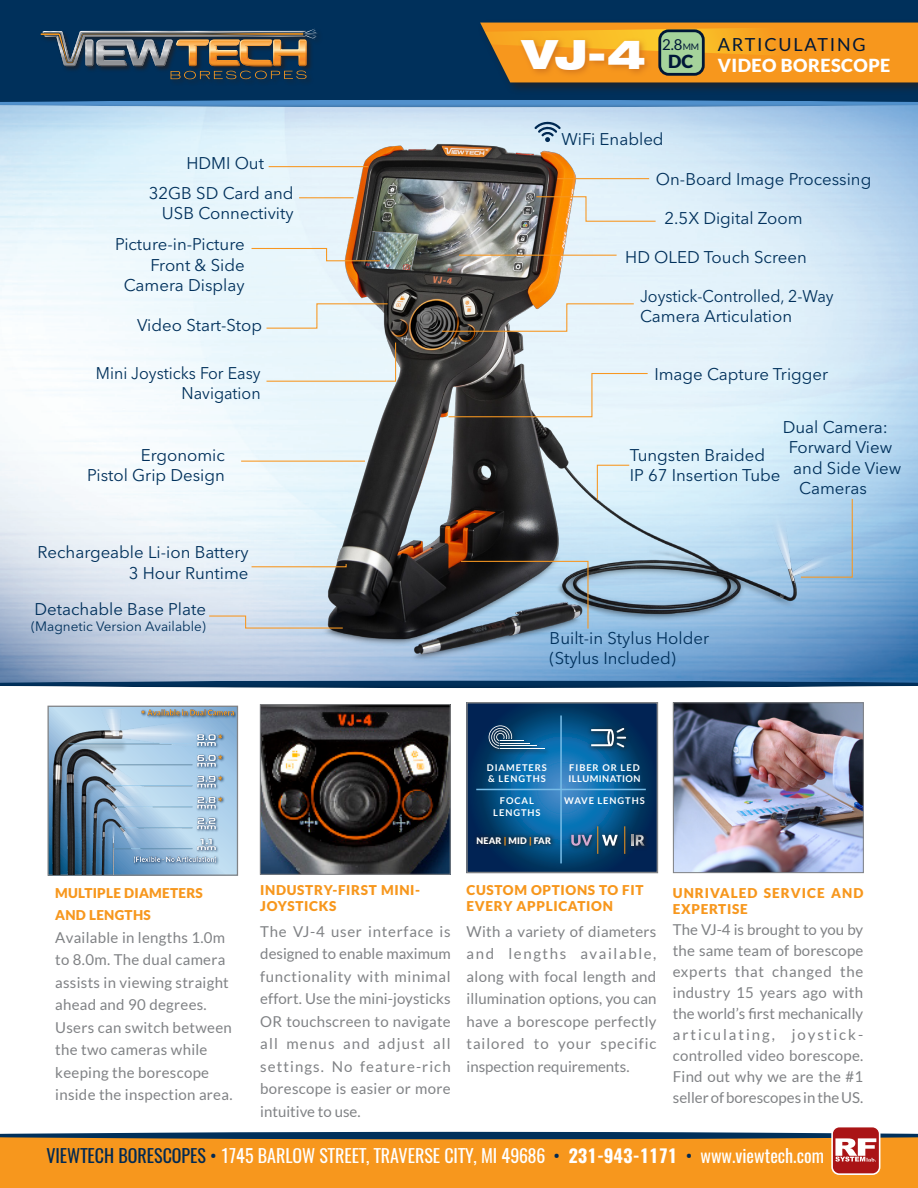
<style>
.page{position:relative;width:918px;height:1188px;background:#fff}
.page>*{position:absolute;margin:0;border:0;box-sizing:border-box;transform-origin:0 0}
.t1{font:900 expanded 40.5px "Helvetica Neue LT Std";color:#fff}
.t2{font:18px "Oswald";color:#fff}
.t3{font:900 18px/21.6px "Lato";letter-spacing:.025em;color:#fff}
.t4{font:900 18px "Lato";color:#001737}
.t5{font:16.8px/20.2px "Avenir Next LT Pro";color:#00305b;text-align:right}
.t6{font:16.8px/20.2px "Avenir Next LT Pro";color:#00305b;scale:.95 1}
.t7{font:15px/22.5px "Lato";letter-spacing:.02em;color:#808285;text-align:justify}
.t8{font:15px "Lato";color:#001737}
.t9{font:900 13.5px/16.2px "Lato";letter-spacing:.05em;color:#f7971d}
.t10{font:900 13.5px/16.2px "Lato";letter-spacing:.075em;color:#f7971d}
.t11{font:900 13.5px/22.5px "Lato";letter-spacing:.02em;color:#f7971d}
.t12{font:13.5px "Avenir Next LT Pro";color:#00305b}
.t13{font:700 9.3px/11.2px "Lato";letter-spacing:.1em;color:#fff;text-align:center}
.t14{font:700 9.3px/11.2px "Lato";letter-spacing:.05em;color:#fff}
.t15{font:900 9px "Lato";letter-spacing:.02em;color:#fff}
.s1{font-weight:400;color:#001737}
.s2{font-size:9px}
.s3{color:#f7971d}
.s4{color:#002953}
.s5{font-weight:700}
</style>
<div class="page">
<img style="left:0;top:108px;width:918px;height:571px">
<img style="left:242px;top:108px;width:626px;height:566px">
<div style="left:0;top:679px;width:918px;height:10px;background:#231f20;opacity:.76"></div>
<svg style="left:441px;top:303px;width:194px;height:29px;background:#abaca9"></svg>
<svg style="left:208px;top:615px;width:136px;height:14px;background:#bbc0c5"></svg>
<svg style="left:265px;top:303px;width:124px;height:26px;background:#dfe7e6"></svg>
<hr style="left:299px;top:197px;width:55px;height:1px;background:#f79721">
<hr style="left:241px;top:461px;width:124px;height:1px;background:#f79721">
<svg style="left:250px;top:563px;width:97px;height:5px"></svg>
<hr style="left:269px;top:166px;width:99px;height:1px;background:#f79721">
<hr style="left:557px;top:178px;width:92px;height:1px;background:#f79721">
<svg style="left:596px;top:464px;width:34px;height:37px"></svg>
<svg style="left:448px;top:372px;width:201px;height:46px;background:#a4a8a9"></svg>
<svg style="left:460px;top:560px;width:129px;height:70px;background:#626f78"></svg>
<svg style="left:250px;top:247px;width:131px;height:15px;background:#c8c4bb"></svg>
<svg style="left:265px;top:341px;width:132px;height:41px;background:#e6eff1"></svg>
<svg style="left:800px;top:498px;width:53px;height:80px;background:#aacbe3"></svg>
<hr style="left:459px;top:255px;width:158px;height:1px;background:#f79721">
<svg style="left:535px;top:196px;width:122px;height:26px;background:#d3c7b5"></svg>
<div style="left:0;top:0;width:918px;height:103px;background:#00305b"></div>
<svg style="left:41px;top:29px;width:276px;height:50px"></svg>
<div style="left:0;top:1134px;width:918px;height:54px;background:#f7971d"></div>
<svg style="left:0;top:1129px;width:918px;height:45px"></svg>
<div style="left:831px;top:1126px;width:49px;height:49px;border:2px solid #fff;border-radius:7px"></div>
<svg style="left:534px;top:120px;width:27px;height:22px"></svg>
<img style="left:675px;top:704px;width:187px;height:167px">
<div style="left:673px;top:702px;width:191px;height:171px;border:1px solid #808285"></div>
<svg style="left:469px;top:705px;width:186px;height:165px;background:#094d82"></svg>
<div style="left:466px;top:702px;width:192px;height:171px;border:2px solid #808285"></div>
<hr style="left:476px;top:789px;width:170px;height:1px;background:#78bde8">
<hr style="left:560px;top:716px;width:2px;height:147px;background:#78bde8">
<div style="left:567px;top:822px;width:83px;height:37px;background:#231f20;opacity:.75"></div>
<svg style="left:571px;top:835px;width:21px;height:11px"></svg>
<svg style="left:598px;top:826px;width:20px;height:28px"></svg>
<svg style="left:625px;top:826px;width:20px;height:28px"></svg>
<div style="left:473px;top:832px;width:84px;height:19px;background:#231f20;opacity:.75"></div>
<div style="left:613px;top:732px;width:19px;height:13px;background:#002f59"></div>
<div style="left:613px;top:739px;width:17px;height:14px;background:#231f20;opacity:.75"></div>
<div style="left:613px;top:724px;width:16px;height:14px;background:#022d55"></div>
<div style="left:587px;top:725px;width:33px;height:27px;background:#231f20;opacity:.75"></div>
<svg style="left:591px;top:728px;width:35px;height:20px"></svg>
<div style="left:487px;top:724px;width:64px;height:31px;background:#231f20;opacity:.75"></div>
<svg style="left:489px;top:725px;width:35px;height:24px"></svg>
<hr style="left:500px;top:743px;width:30px;height:1px;background:#fff">
<hr style="left:500px;top:745px;width:37px;height:1px;background:#fff">
<hr style="left:500px;top:748px;width:45px;height:1px;background:#fff">
<div style="left:478px;top:19px;width:440px;height:77px;background:#231f20;opacity:.75"></div>
<svg style="left:480px;top:23px;width:438px;height:59px;background:#eb9620"></svg>
<div style="left:518px;top:36px;width:135px;height:42px;background:#ca6e1e;opacity:.75"></div>
<div style="left:0;top:98px;width:918px;height:10px;background:#231f20;opacity:.76"></div>
<div style="left:660px;top:31px;width:43px;height:43px;background:#a5d39b;border-radius:9px"></div>
<div style="left:658px;top:29px;width:47px;height:47px;border:3px solid #001737;border-radius:9px"></div>
<img style="left:262px;top:706px;width:187px;height:167px">
<div style="left:260px;top:704px;width:191px;height:171px;border:1px solid #808285"></div>
<div style="left:47px;top:706px;width:191px;height:170px;border:1px solid #808285"></div>
<img style="left:49px;top:710px;width:187px;height:164px">
<p class="t1" style="left:523px;top:28px;width:125px">VJ-4</p>
<p class="t3" style="left:718px;top:33px;width:174px"><span class="s1">ARTICULATING<br></span>VIDEO BORESCOPE</p>
<p class="t8" style="left:662px;top:36px;width:39px">2.8<span class="s2">MM</span></p>
<p class="t4" style="left:668px;top:50px;width:27px">DC</p>
<p class="t5" style="left:186px;top:153px;width:79px">HDMI Out</p>
<p class="t5" style="left:149px;top:183px;width:146px">32GB SD Card and<br>USB Connectivity</p>
<p class="t5" style="left:115px;top:234px;width:131px">Picture-in-Picture<br>Front &amp; Side<br>Camera Display</p>
<p class="t5" style="left:137px;top:315px;width:127px">Video Start-Stop</p>
<p class="t6" style="left:96px;top:363px;width:175px;text-align:right">Mini Joysticks For Easy<br>Navigation</p>
<p class="t5" style="left:141px;top:445px;width:86px">Ergonomic</p>
<p class="t5" style="left:87px;top:465px;width:139px">Pistol Grip Design</p>
<p class="t5" style="left:38px;top:542px;width:212px">Rechargeable Li-ion Battery</p>
<p class="t5" style="left:129px;top:563px;width:121px">3 Hour Runtime</p>
<p class="t5" style="left:35px;top:599px;width:173px">Detachable Base Plate</p>
<p class="t12" style="left:31px;top:618px;width:176px">(Magnetic Version Available)</p>
<p class="t5" style="left:562px;top:129px;width:104px">WiFi Enabled</p>
<p class="t5" style="left:656px;top:169px;width:217px">On-Board Image Processing</p>
<p class="t5" style="left:665px;top:208px;width:140px">2.5X Digital Zoom</p>
<p class="t5" style="left:625px;top:247px;width:183px">HD OLED Touch Screen</p>
<p class="t6" style="left:640px;top:286px;width:205px">Joystick-Controlled, 2-Way<br>Camera Articulation</p>
<p class="t5" style="left:654px;top:364px;width:175px">Image Capture Trigger</p>
<p class="t5" style="left:783px;top:417px;width:107px">Dual Camera:</p>
<p class="t5" style="left:789px;top:437px;width:105px">Forward View</p>
<p class="t5" style="left:793px;top:458px;width:110px">and Side View</p>
<p class="t5" style="left:799px;top:478px;width:69px">Cameras</p>
<p class="t5" style="left:630px;top:445px;width:137px">Tungsten Braided</p>
<p class="t5" style="left:630px;top:465px;width:152px">IP 67 Insertion Tube</p>
<p class="t5" style="left:550px;top:628px;width:161px;text-align:left">Built-in Stylus Holder (Stylus Included)</p>
<p class="t11" style="left:55px;top:881px;width:149px">MULTIPLE DIAMETERS<br>AND LENGTHS</p>
<p class="t7" style="left:55px;top:926px;width:179px;text-align:left">Available in lengths 1.0m to 8.0m. The dual camera assists in viewing straight ahead and 90 degrees.<br>Users can switch between the two cameras while keeping the borescope inside the inspection area.</p>
<p class="t9" style="left:260px;top:882px;width:161px">INDUSTRY-FIRST MINI-<br>JOYSTICKS</p>
<p class="t7" style="left:260px;top:920px;width:192px">The VJ-4 user interface is designed to enable maximum functionality with minimal effort. Use the mini-joysticks OR touchscreen to navigate all menus and adjust all settings. No feature-rich borescope is easier or more intuitive to use.</p>
<p class="t13" style="left:487px;top:762px;width:62px">DIAMETERS</p>
<p class="t13" style="left:488px;top:773px;width:59px">&amp; LENGTHS</p>
<p class="t13" style="left:493px;top:795px;width:49px">FOCAL<br>LENGTHS</p>
<p class="t15" style="left:477px;top:835px;width:76px">NEAR <span class="s3">|</span> MID <span class="s3">|</span> FAR</p>
<p class="t14" style="left:568px;top:762px;width:74px">FIBER OR LED<br>ILLUMINATION</p>
<p class="t13" style="left:564px;top:795px;width:82px">WAVE LENGTHS</p>
<p class="t9" style="left:467px;top:882px;width:179px">CUSTOM OPTIONS TO FIT<br>EVERY APPLICATION</p>
<p class="t7" style="left:467px;top:920px;width:192px">With a variety of diameters and lengths available, along with focal length and illumination options, you can have a borescope perfectly tailored to your specific inspection requirements.</p>
<p class="t10" style="left:673px;top:884px;width:192px">UNRIVALED SERVICE AND<br>EXPERTISE</p>
<p class="t7" style="left:673px;top:919px;width:192px;line-height:21px">The VJ-4 is brought to you by the same team of borescope experts that changed the industry 15 years ago with the world’s first mechanically articulating, joystick&shy;controlled video borescope.<br>Find out why we are the #1 seller of borescopes in the US.</p>
<p class="t2" style="left:46px;top:1140px;width:779px"><span class="s4">VIEWTECH BORESCOPES •</span> 1745 BARLOW STREET, TRAVERSE CITY, MI 49686 <span class="s4">•</span> <span class="s5">231-943-1171</span> <span class="s4">•</span> www.viewtech.com</p>
</div>
